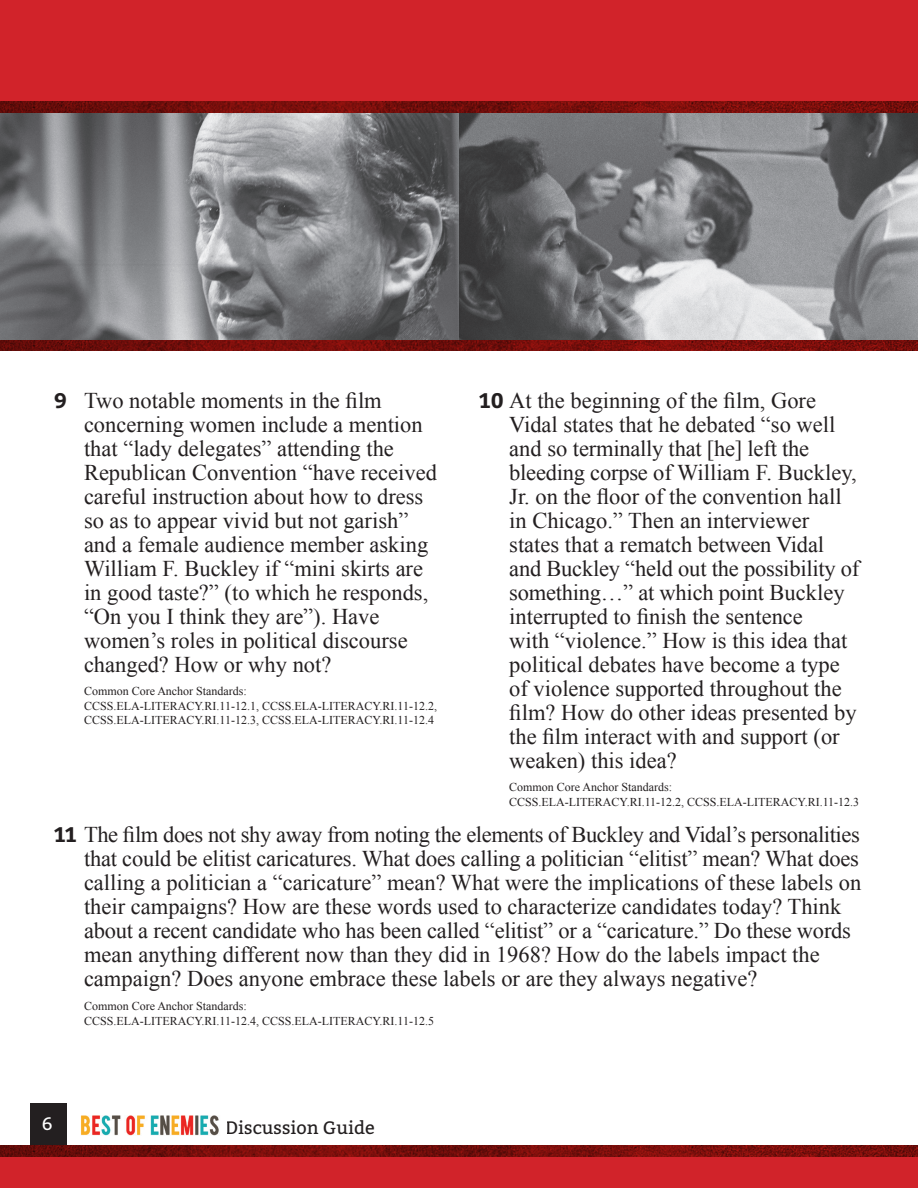
<style>
.page{position:relative;width:918px;height:1188px;background:#fff}
.page>*{position:absolute;margin:0;border:0;box-sizing:border-box;transform-origin:0 0}
.t1{font:22.5px/24px "Times New Roman";color:#231f20}
.t2{font:18px "Bitter";color:#231f20}
.t3{font:18px "Bitter";color:#fff}
.t4{font:12px/14.4px "Times New Roman";color:#231f20}
.s1{font-family:"Bitter";font-weight:700;font-size:21px}
</style>
<div class="page">
<div style="left:0;top:0;width:918px;height:108px;background:#d1232a"></div>
<img style="left:0;top:112px;width:459px;height:228px">
<img style="left:459px;top:112px;width:459px;height:228px">
<img style="left:80px;top:1115px;width:139px;height:21px">
<div style="left:30px;top:1103px;width:36px;height:85px;background:#231f20"></div>
<div style="left:0;top:1151px;width:918px;height:37px;background:#d1232a"></div>
<img style="left:0;top:1146px;width:918px;height:10px">
<img style="left:0;top:102px;width:918px;height:10px">
<img style="left:0;top:340px;width:918px;height:11px">
<p class="t1" style="left:509px;top:388px;width:352px;text-indent:-30px"><span class="s1">10</span> At the beginning of the film, Gore Vidal states that he debated “so well and so terminally that [he] left the bleeding corpse of William F. Buckley, Jr. on the floor of the convention hall in Chicago.” Then an interviewer states that a rematch between Vidal and Buckley “held out the possibility of something…” at which point Buckley interrupted to finish the sentence<br>with “violence.” How is this idea that political debates have become a type of violence supported throughout the film? How do other ideas presented by the film interact with and support (or weaken) this idea?</p>
<p class="t4" style="left:509px;top:780px;width:352px">Common Core Anchor Standards:<br>CCSS.ELA-LITERACY.RI.11-12.2, CCSS.ELA-LITERACY.RI.11-12.3</p>
<p class="t1" style="left:84px;top:823px;width:779px;text-indent:-30px"><span class="s1">11</span> The film does not shy away from noting the elements of Buckley and Vidal’s personalities that could be elitist caricatures. What does calling a politician “elitist” mean? What does calling a politician a “caricature” mean? What were the implications of these labels on their campaigns? How are these words used to characterize candidates today? Think about a recent candidate who has been called “elitist” or a “caricature.” Do these words mean anything different now than they did in 1968? How do the labels impact the campaign? Does anyone embrace these labels or are they always negative?</p>
<p class="t4" style="left:84px;top:998px;width:352px;line-height:15px">Common Core Anchor Standards:<br>CCSS.ELA-LITERACY.RI.11-12.4, CCSS.ELA-LITERACY.RI.11-12.5</p>
<p class="t1" style="left:84px;top:388px;width:355px;text-indent:-30px"><span class="s1">9</span> Two notable moments in the film concerning women include a mention that “lady delegates” attending the Republican Convention “have received careful instruction about how to dress so as to appear vivid but not garish” and a female audience member asking William F. Buckley if “mini skirts are in good taste?” (to which he responds, “On you I think they are”). Have women’s roles in political discourse changed? How or why not?</p>
<p class="t4" style="left:84px;top:684px;width:355px">Common Core Anchor Standards:<br>CCSS.ELA-LITERACY.RI.11-12.1, CCSS.ELA-LITERACY.RI.11-12.2,<br>CCSS.ELA-LITERACY.RI.11-12.3, CCSS.ELA-LITERACY.RI.11-12.4</p>
<p class="t3" style="left:42px;top:1112px;width:12px">6</p>
<p class="t2" style="left:225px;top:1116px;width:151px">Discussion Guide</p>
</div>
